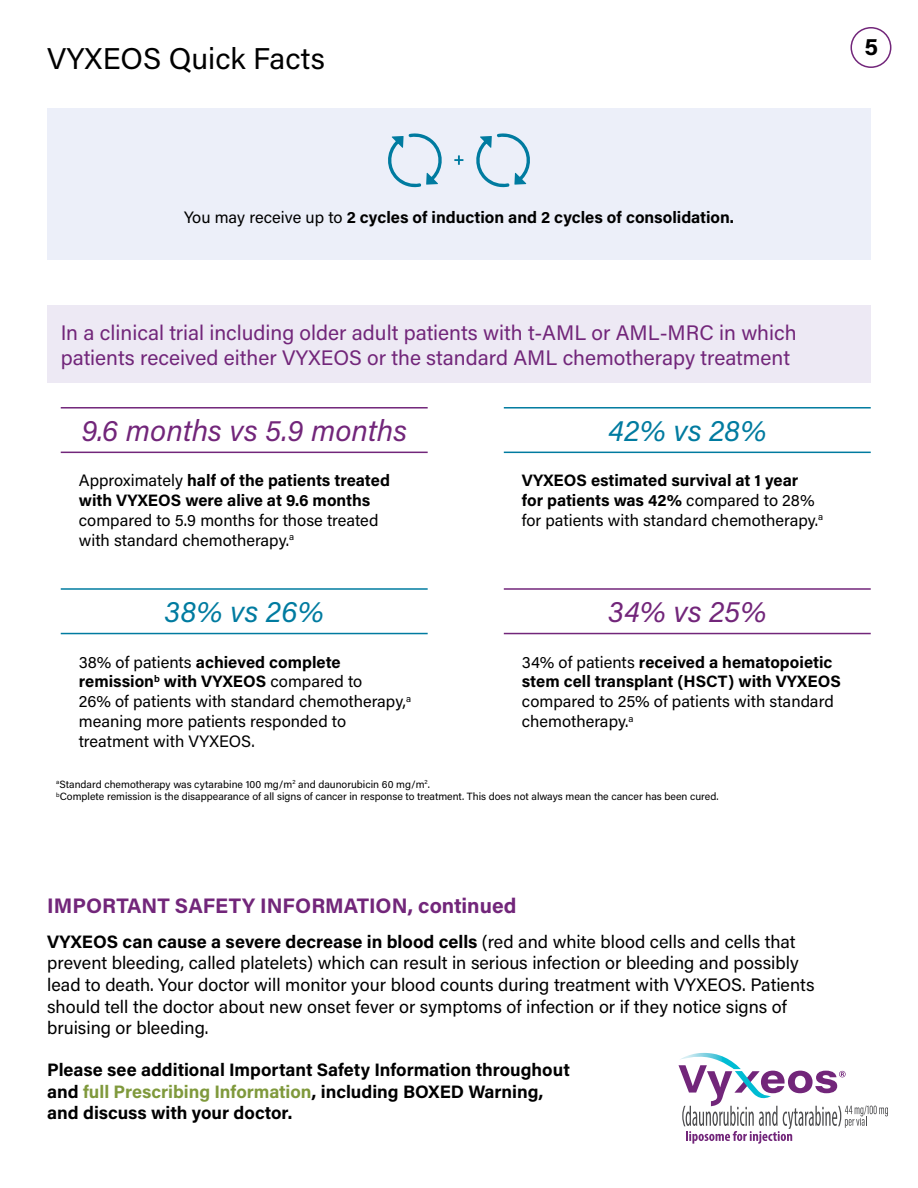
<style>
.page{position:relative;width:918px;height:1188px;background:#fff}
.page>*{position:absolute;margin:0;border:0;box-sizing:border-box;transform-origin:0 0}
.t1{font:italic 30px "Acumin Pro";color:#72267a}
.t2{font:italic 30px "Acumin Pro";letter-spacing:.015em;color:#007ba0}
.t3{font:30px "Acumin Pro";color:#000}
.t4{font:700 24px "Acumin Pro";color:#000}
.t5{font:21px/25.2px "Acumin Pro";color:#72267a}
.t6{font:700 21px "Acumin Pro";color:#72267a}
.t7{font:18px/21.6px "Acumin Pro";color:#000}
.t8{font:700 18px/21.6px "Acumin Pro";color:#000}
.t9{font:16.5px/19.8px "Acumin Pro";color:#000}
.t10{font:700 16.5px/19.8px "Acumin Pro";color:#000}
.t11{font:10.5px/12.6px "Acumin Pro";color:#000}
.s1{font-weight:400}
.s2{font-weight:700}
.s3{color:#7f993c}
</style>
<div class="page">
<div style="left:47px;top:306px;width:824px;height:77px;background:#ede9f4"></div>
<hr style="left:61px;top:452px;width:367px;height:1px;background:#72267a">
<hr style="left:61px;top:633px;width:367px;height:1px;background:#007ba0">
<hr style="left:504px;top:452px;width:367px;height:1px;background:#007ba0">
<hr style="left:504px;top:633px;width:367px;height:1px;background:#72267a">
<hr style="left:61px;top:407px;width:367px;height:2px;background:#72267a">
<hr style="left:61px;top:588px;width:367px;height:2px;background:#007ba0">
<hr style="left:504px;top:407px;width:367px;height:2px;background:#007ba0">
<hr style="left:504px;top:588px;width:367px;height:2px;background:#72267a">
<div style="left:47px;top:108px;width:824px;height:151px;background:#eceff9"></div>
<svg style="left:388px;top:133px;width:54px;height:55px"></svg>
<svg style="left:476px;top:133px;width:54px;height:55px"></svg>
<svg style="left:454px;top:155px;width:9px;height:10px"></svg>
<svg style="left:679px;top:1053px;width:209px;height:91px"></svg>
<div style="left:851px;top:27px;width:40px;height:41px;border:2px solid #72267a;border-radius:50%"></div>
<h1 class="t3" style="left:47px;top:38px;width:279px">VYXEOS Quick Facts</h1>
<h2 class="t4" style="left:864px;top:30px;width:15px">5</h2>
<p class="t10" style="left:184px;top:207px;width:551px"><span class="s1">You may receive up to</span> 2 cycles of induction and 2 cycles of consolidation.</p>
<p class="t5" style="left:61px;top:319px;width:737px">In a clinical trial including older adult patients with t-AML or AML-MRC in which patients received either VYXEOS or the standard AML chemotherapy treatment</p>
<h1 class="t1" style="left:81px;top:410px;width:327px">9.6 months vs 5.9 months</h1>
<p class="t10" style="left:79px;top:470px;width:313px"><span class="s1">Approximately</span> half of the patients treated with VYXEOS were alive at 9.6 months</p>
<p class="t9" style="left:79px;top:510px;width:301px">compared to 5.9 months for those treated with standard chemotherapy.<sup>a</sup></p>
<h1 class="t2" style="left:165px;top:591px;width:161px">38% vs 26%</h1>
<p class="t9" style="left:79px;top:651px;width:334px">38% of patients <span class="s2">achieved complete remission</span><sup>b</sup> <span class="s2">with VYXEOS</span> compared to<br>26% of patients with standard chemotherapy,<sup>a </sup>meaning more patients responded to treatment with VYXEOS.</p>
<h1 class="t2" style="left:608px;top:410px;width:160px">42% vs 28%</h1>
<p class="t9" style="left:522px;top:470px;width:303px"><span class="s2">VYXEOS estimated survival at 1 year for patients was 42%</span> compared to 28% for patients with standard chemotherapy.<sup>a</sup></p>
<h1 class="t1" style="left:608px;top:591px;width:160px">34% vs 25%</h1>
<p class="t10" style="left:522px;top:651px;width:321px"><span class="s1">34% of patients</span> received a hematopoietic stem cell transplant (HSCT) with VYXEOS</p>
<p class="t9" style="left:522px;top:691px;width:313px">compared to 25% of patients with standard chemotherapy.<sup>a</sup></p>
<p class="t11" style="left:56px;top:777px;width:664px"><sup>a</sup>Standard chemotherapy was cytarabine 100 mg/m<sup>2</sup> and daunorubicin 60 mg/m<sup>2</sup>.<br><sup>b</sup>Complete remission is the disappearance of all signs of cancer in response to treatment. This does not always mean the cancer has been cured.</p>
<p class="t6" style="left:47px;top:890px;width:471px">IMPORTANT SAFETY INFORMATION, continued</p>
<p class="t7" style="left:47px;top:930px;width:769px"><span class="s2">VYXEOS can cause a severe decrease in blood cells</span> (red and white blood cells and cells that prevent bleeding, called platelets) which can result in serious infection or bleeding and possibly lead to death. Your doctor will monitor your blood counts during treatment with VYXEOS. Patients should tell the doctor about new onset fever or symptoms of infection or if they notice signs of bruising or bleeding.</p>
<p class="t8" style="left:47px;top:1058px;width:524px">Please see additional Important Safety Information throughout and <span class="s3">full Prescribing Information</span>, including BOXED Warning, and discuss with your doctor.</p>
</div>
